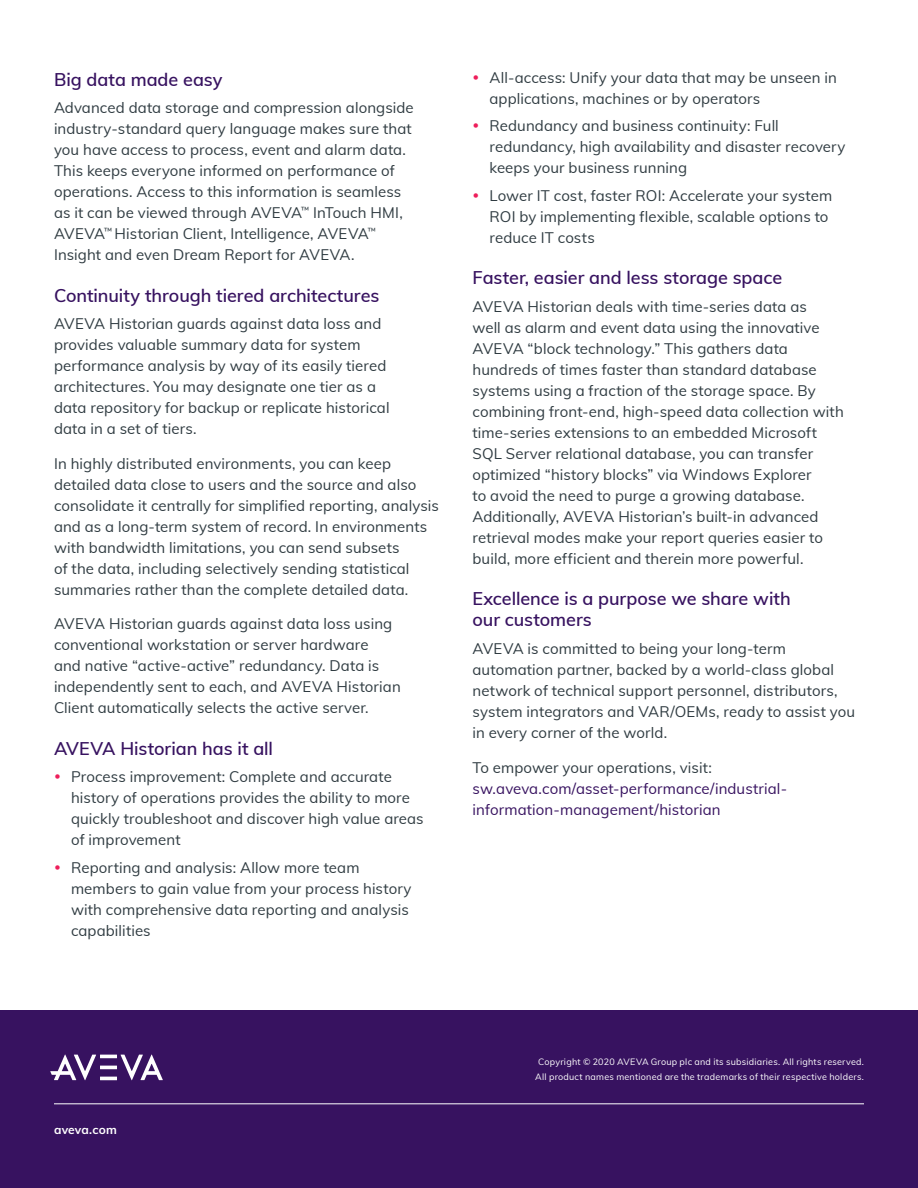
<style>
.page{position:relative;width:918px;height:1188px;background:#fff}
.page>*{position:absolute;margin:0;border:0;box-sizing:border-box;transform-origin:0 0}
.S1_Subheadlines{font:600 18px/21px "Muli";letter-spacing:-.005em;color:#371260}
.Body_Copy{font:15px/21px "Muli";letter-spacing:.005em;color:#2f3b41}
.Body_Copy-2{font:15px/21px "Muli";letter-spacing:.005em;color:#371260}
.t1{font:700 12px "Muli";letter-spacing:.01em;color:#fff}
.t2{font:9px/15px "Muli";letter-spacing:.025em;color:#fff;text-align:center}
.s1{color:#2f3b41}
</style>
<div class="page">
<div style="left:0;top:1010px;width:918px;height:178px;background:#371260"></div>
<hr style="left:100px;top:1077px;width:17px;height:3px;background:#fff">
<hr style="left:100px;top:1066px;width:17px;height:3px;background:#fff">
<hr style="left:100px;top:1055px;width:17px;height:3px;background:#fff">
<svg style="left:50px;top:1055px;width:46px;height:25px"></svg>
<svg style="left:121px;top:1055px;width:42px;height:25px"></svg>
<hr style="left:54px;top:1104px;width:810px;height:1px;background:#fff">
<p class="S1_Subheadlines" style="left:54px;top:68px;width:170px">Big data made easy</p>
<p class="Body_Copy" style="left:54px;top:97px;width:361px">Advanced data storage and compression alongside industry-standard query language makes sure that you have access to process, event and alarm data.<br>This keeps everyone informed on performance of operations. Access to this information is seamless as it can be viewed through AVEVA<sup>™</sup> InTouch HMI, AVEVA<sup>™</sup> Historian Client, Intelligence, AVEVA<sup>™ </sup>Insight and even Dream Report for AVEVA.</p>
<p class="S1_Subheadlines" style="left:54px;top:284px;width:327px">Continuity through tiered architectures</p>
<p class="Body_Copy" style="left:54px;top:313px;width:337px">AVEVA Historian guards against data loss and provides valuable summary data for system performance analysis by way of its easily tiered architectures. You may designate one tier as a data repository for backup or replicate historical data in a set of tiers.</p>
<p class="Body_Copy" style="left:54px;top:452px;width:386px">In highly distributed environments, you can keep detailed data close to users and the source and also consolidate it centrally for simplified reporting, analysis and as a long-term system of record. In environments with bandwidth limitations, you can send subsets<br>of the data, including selectively sending statistical summaries rather than the complete detailed data.</p>
<p class="Body_Copy" style="left:54px;top:613px;width:348px">AVEVA Historian guards against data loss using conventional workstation or server hardware<br>and native “active-active” redundancy. Data is independently sent to each, and AVEVA Historian Client automatically selects the active server.</p>
<p class="S1_Subheadlines" style="left:54px;top:737px;width:221px">AVEVA Historian has it all</p>
<p class="Body_Copy" style="left:71px;top:766px;width:354px">Process improvement: Complete and accurate history of operations provides the ability to more quickly troubleshoot and discover high value areas of improvement</p>
<p class="Body_Copy" style="left:71px;top:856px;width:342px">Reporting and analysis: Allow more team members to gain value from your process history with comprehensive data reporting and analysis capabilities</p>
<p class="Body_Copy" style="left:490px;top:66px;width:349px">All-access: Unify your data that may be unseen in applications, machines or by operators</p>
<p class="Body_Copy" style="left:490px;top:115px;width:357px">Redundancy and business continuity: Full redundancy, high availability and disaster recovery keeps your business running</p>
<p class="Body_Copy" style="left:490px;top:184px;width:344px">Lower IT cost, faster ROI: Accelerate your system<br>ROI by implementing flexible, scalable options to reduce IT costs</p>
<p class="S1_Subheadlines" style="left:472px;top:266px;width:311px">Faster, easier and less storage space</p>
<p class="Body_Copy" style="left:472px;top:295px;width:373px">AVEVA Historian deals with time-series data as<br>well as alarm and event data using the innovative AVEVA “block technology.” This gathers data hundreds of times faster than standard database systems using a fraction of the storage space. By combining front-end, high-speed data collection with time-series extensions to an embedded Microsoft SQL Server relational database, you can transfer optimized “history blocks” via Windows Explorer<br>to avoid the need to purge a growing database.<br>Additionally, AVEVA Historian’s built-in advanced retrieval modes make your report queries easier to build, more efficient and therein more powerful.</p>
<p class="S1_Subheadlines" style="left:472px;top:587px;width:320px">Excellence is a purpose we share with our customers</p>
<p class="Body_Copy" style="left:472px;top:637px;width:384px">AVEVA is committed to being your long-term automation partner, backed by a world-class global network of technical support personnel, distributors, system integrators and VAR/OEMs, ready to assist you in every corner of the world.</p>
<p class="Body_Copy-2" style="left:472px;top:756px;width:316px"><span class="s1">To empower your operations, visit: </span>sw.aveva.com/asset-performance/industrial&shy;information-management/historian</p>
<p class="t1" style="left:54px;top:1121px;width:64px">aveva.com</p>
<p class="t2" style="left:535px;top:1054px;width:330px">Copyright © 2020 AVEVA Group plc and its subsidiaries. All rights reserved.<br>All product names mentioned are the trademarks of their respective holders.</p>
</div>
